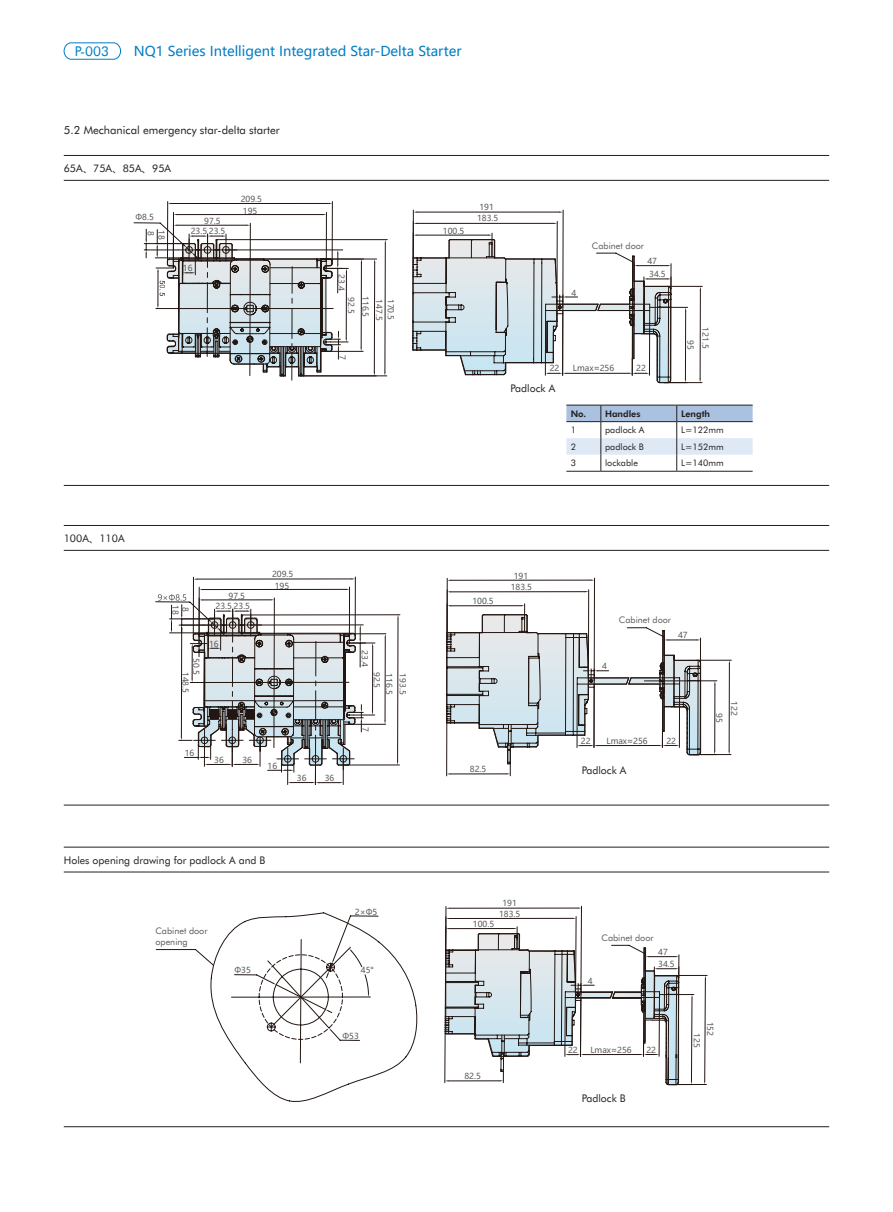
<style>
.page{position:relative;width:893px;height:1212px;background:#fff}
.page>*{position:absolute;margin:0;border:0;box-sizing:border-box;transform-origin:0 0}
.t1{font:13.5px "Microsoft Ya Hei";color:#007ec5}
.t2{font:13.5px "Futura BT";color:#007ec5}
.t3{font:11.25px "Futura BT";color:#231f20}
.t4{font:10.5px "Futura BT";color:#231f20}
.t5{font:9px "Futura BT";color:#595a5b}
.t6{font:9px "Futura BT";color:#231f20}
.t7{font:700 9px "Futura BT";color:#231f20}
.t8{font:8.25px/11.6px "Microsoft Ya Hei";color:#595a5b}
.s1{font-family:"Microsoft Ya Hei"}
</style>
<div class="page">
<svg style="left:156px;top:906px;width:552px;height:196px"></svg>
<svg style="left:446px;top:578px;width:271px;height:198px"></svg>
<hr style="left:696px;top:660px;width:35px;height:1px;background:#221612">
<hr style="left:694px;top:754px;width:37px;height:1px;background:#221612">
<hr style="left:729px;top:664px;width:1px;height:87px;background:#221612">
<svg style="left:375px;top:614px;width:153px;height:133px"></svg>
<hr style="left:199px;top:587px;width:1px;height:56px;background:#221612">
<hr style="left:349px;top:587px;width:1px;height:56px;background:#221612">
<hr style="left:344px;top:633px;width:42px;height:1px;background:#221612">
<hr style="left:349px;top:724px;width:37px;height:1px;background:#221612">
<hr style="left:385px;top:638px;width:1px;height:82px;background:#221612">
<hr style="left:241px;top:614px;width:159px;height:1px;background:#221612">
<hr style="left:343px;top:765px;width:56px;height:1px;background:#221612">
<hr style="left:397px;top:619px;width:1px;height:142px;background:#221612">
<hr style="left:193px;top:577px;width:1px;height:59px;background:#221612">
<hr style="left:355px;top:577px;width:1px;height:59px;background:#221612">
<hr style="left:197px;top:579px;width:154px;height:1px;background:#221612">
<svg style="left:155px;top:589px;width:220px;height:195px"></svg>
<div style="left:64px;top:43px;width:57px;height:17px;border:1px solid #007ec5;border-radius:8px"></div>
<hr style="left:64px;top:180px;width:765px;height:1px;background:#231f20">
<hr style="left:64px;top:550px;width:765px;height:1px;background:#231f20">
<hr style="left:64px;top:872px;width:765px;height:1px;background:#231f20">
<hr style="left:64px;top:155px;width:765px;height:1px;background:#231f20">
<hr style="left:64px;top:525px;width:765px;height:1px;background:#231f20">
<hr style="left:64px;top:847px;width:765px;height:1px;background:#231f20">
<hr style="left:64px;top:485px;width:765px;height:1px;background:#231f20">
<hr style="left:64px;top:805px;width:765px;height:1px;background:#231f20">
<hr style="left:64px;top:1126px;width:765px;height:1px;background:#231f20">
<hr style="left:650px;top:307px;width:38px;height:1px;background:#221612">
<hr style="left:667px;top:286px;width:35px;height:1px;background:#221612">
<hr style="left:664px;top:382px;width:38px;height:1px;background:#221612">
<hr style="left:700px;top:290px;width:1px;height:89px;background:#221612">
<hr style="left:167px;top:202px;width:1px;height:60px;background:#221612">
<hr style="left:332px;top:201px;width:1px;height:61px;background:#221612">
<hr style="left:172px;top:203px;width:156px;height:1px;background:#221612">
<svg style="left:134px;top:210px;width:553px;height:174px"></svg>
<svg style="left:566px;top:405px;width:187px;height:66px"></svg>
<hr style="left:566px;top:421px;width:35px;height:1px;background:#231f20">
<hr style="left:601px;top:421px;width:76px;height:1px;background:#231f20">
<hr style="left:677px;top:421px;width:76px;height:1px;background:#231f20">
<hr style="left:566px;top:471px;width:35px;height:1px;background:#231f20">
<hr style="left:601px;top:471px;width:76px;height:1px;background:#231f20">
<hr style="left:677px;top:471px;width:76px;height:1px;background:#231f20">
<p class="t2" style="left:75px;top:42px;width:36px">P-003</p>
<p class="t1" style="left:134px;top:42px;width:329px">NQ1 Series Intelligent Integrated Star-Delta Starter</p>
<p class="t3" style="left:64px;top:122px;width:217px">5.2 Mechanical emergency star-delta starter</p>
<p class="t4" style="left:64px;top:161px;width:109px">65A<span class="s1">、</span>75A<span class="s1">、</span>85A<span class="s1">、</span>95A</p>
<p class="t8" style="left:136px;top:211px;width:20px">Φ8.5</p>
<p class="t8" style="left:157px;top:231px;width:6px;rotate:90deg">8</p>
<p class="t8" style="left:168px;top:230px;width:11px;rotate:90deg">18</p>
<p class="t8" style="left:191px;top:216px;width:36px;line-height:9.9px;text-indent:13px">97.5<br>23.5 23.5</p>
<p class="t8" style="left:183px;top:262px;width:11px">16</p>
<p class="t8" style="left:241px;top:192px;width:23px">209.5</p>
<p class="t8" style="left:243px;top:205px;width:16px">195</p>
<p class="t8" style="left:347px;top:274px;width:18px;rotate:90deg">23.4</p>
<p class="t8" style="left:357px;top:297px;width:18px;rotate:90deg">92.5</p>
<p class="t8" style="left:372px;top:296px;width:23px;rotate:90deg">116.5</p>
<p class="t8" style="left:385px;top:299px;width:23px;rotate:90deg">147.5</p>
<p class="t8" style="left:397px;top:299px;width:23px;rotate:90deg">170.5</p>
<p class="t8" style="left:349px;top:355px;width:6px;rotate:90deg">7</p>
<p class="t8" style="left:443px;top:225px;width:23px">100.5</p>
<p class="t8" style="left:477px;top:201px;width:23px">191<br>183.5</p>
<p class="t5" style="left:592px;top:240px;width:54px">Cabinet door</p>
<p class="t8" style="left:647px;top:255px;width:11px">47</p>
<p class="t8" style="left:571px;top:287px;width:6px">4</p>
<p class="t8" style="left:649px;top:268px;width:18px">34.5</p>
<p class="t8" style="left:550px;top:362px;width:11px">22</p>
<p class="t8" style="left:573px;top:362px;width:43px">Lmax≈256</p>
<p class="t8" style="left:636px;top:362px;width:11px">22</p>
<p class="t4" style="left:510px;top:381px;width:46px">Padlock A</p>
<p class="t8" style="left:713px;top:327px;width:24px;line-height:15px;text-align:right;rotate:90deg">121.5<br>95</p>
<p class="t7" style="left:571px;top:407px;width:17px">No.</p>
<p class="t7" style="left:605px;top:407px;width:37px">Handles</p>
<p class="t7" style="left:681px;top:407px;width:31px">Length</p>
<p class="t6" style="left:571px;top:424px;width:7px">1</p>
<p class="t6" style="left:605px;top:424px;width:41px">padlock A</p>
<p class="t6" style="left:681px;top:424px;width:44px">L=122mm</p>
<p class="t6" style="left:571px;top:440px;width:7px">2</p>
<p class="t6" style="left:605px;top:440px;width:40px">padlock B</p>
<p class="t6" style="left:681px;top:440px;width:44px">L=152mm</p>
<p class="t6" style="left:571px;top:457px;width:7px">3</p>
<p class="t6" style="left:605px;top:457px;width:34px">lockable</p>
<p class="t6" style="left:681px;top:457px;width:44px">L=140mm</p>
<p class="t4" style="left:64px;top:531px;width:62px">100A<span class="s1">、</span>110A</p>
<p class="t8" style="left:182px;top:605px;width:11px;rotate:90deg">18</p>
<p class="t8" style="left:191px;top:607px;width:6px;rotate:90deg">8</p>
<p class="t8" style="left:202px;top:658px;width:18px;rotate:90deg">50.5</p>
<p class="t8" style="left:191px;top:672px;width:23px;rotate:90deg">148.5</p>
<p class="t8" style="left:216px;top:590px;width:36px;line-height:10.6px;text-indent:13px">97.5<br>23.5 23.5</p>
<p class="t8" style="left:209px;top:638px;width:11px">16</p>
<p class="t8" style="left:185px;top:747px;width:11px">16</p>
<p class="t8" style="left:214px;top:754px;width:11px">36</p>
<p class="t8" style="left:242px;top:754px;width:11px">36</p>
<p class="t8" style="left:272px;top:568px;width:23px">209.5</p>
<p class="t8" style="left:511px;top:570px;width:23px;text-align:center">191<br>183.5</p>
<p class="t8" style="left:472px;top:595px;width:23px">100.5</p>
<p class="t8" style="left:275px;top:580px;width:16px">195</p>
<p class="t8" style="left:371px;top:650px;width:18px;rotate:90deg">23.4</p>
<p class="t8" style="left:383px;top:672px;width:18px;rotate:90deg">92.5</p>
<p class="t8" style="left:395px;top:673px;width:23px;rotate:90deg">116.5</p>
<p class="t8" style="left:409px;top:673px;width:23px;rotate:90deg">193.5</p>
<p class="t8" style="left:268px;top:760px;width:11px">16</p>
<p class="t8" style="left:297px;top:772px;width:11px">36</p>
<p class="t8" style="left:325px;top:772px;width:11px">36</p>
<p class="t8" style="left:371px;top:727px;width:6px;rotate:90deg">7</p>
<p class="t8" style="left:470px;top:763px;width:18px">82.5</p>
<p class="t5" style="left:619px;top:613px;width:54px">Cabinet door</p>
<p class="t8" style="left:602px;top:660px;width:6px">4</p>
<p class="t8" style="left:678px;top:629px;width:11px">47</p>
<p class="t8" style="left:606px;top:735px;width:43px">Lmax≈256</p>
<p class="t8" style="left:581px;top:735px;width:11px">22</p>
<p class="t8" style="left:666px;top:735px;width:11px">22</p>
<p class="t4" style="left:582px;top:763px;width:46px">Padlock A</p>
<p class="t8" style="left:742px;top:713px;width:11px;line-height:15px;text-indent:-12px;rotate:90deg">122<br>95</p>
<p class="t4" style="left:64px;top:853px;width:203px">Holes opening drawing for padlock A and B</p>
<p class="t5" style="left:155px;top:925px;width:54px">Cabinet door</p>
<p class="t5" style="left:155px;top:936px;width:34px">opening</p>
<p class="t8" style="left:355px;top:906px;width:24px">2×Φ5</p>
<p class="t8" style="left:499px;top:898px;width:23px;line-height:10.2px;text-align:center">191<br>183.5</p>
<p class="t8" style="left:473px;top:918px;width:23px">100.5</p>
<p class="t8" style="left:235px;top:964px;width:18px">Φ35</p>
<p class="t8" style="left:361px;top:964px;width:15px">45°</p>
<p class="t8" style="left:342px;top:1030px;width:18px">Φ53</p>
<p class="t8" style="left:464px;top:1070px;width:18px">82.5</p>
<p class="t5" style="left:601px;top:932px;width:54px">Cabinet door</p>
<p class="t8" style="left:588px;top:975px;width:6px">4</p>
<p class="t8" style="left:658px;top:946px;width:18px">47<br>34.5</p>
<p class="t8" style="left:568px;top:1044px;width:11px">22</p>
<p class="t8" style="left:590px;top:1044px;width:43px">Lmax≈256</p>
<p class="t8" style="left:646px;top:1044px;width:11px">22</p>
<p class="t4" style="left:582px;top:1091px;width:46px">Padlock B</p>
<p class="t8" style="left:717px;top:1033px;width:16px;line-height:13.4px;text-indent:-12px;rotate:90deg">152<br>125</p>
</div>
